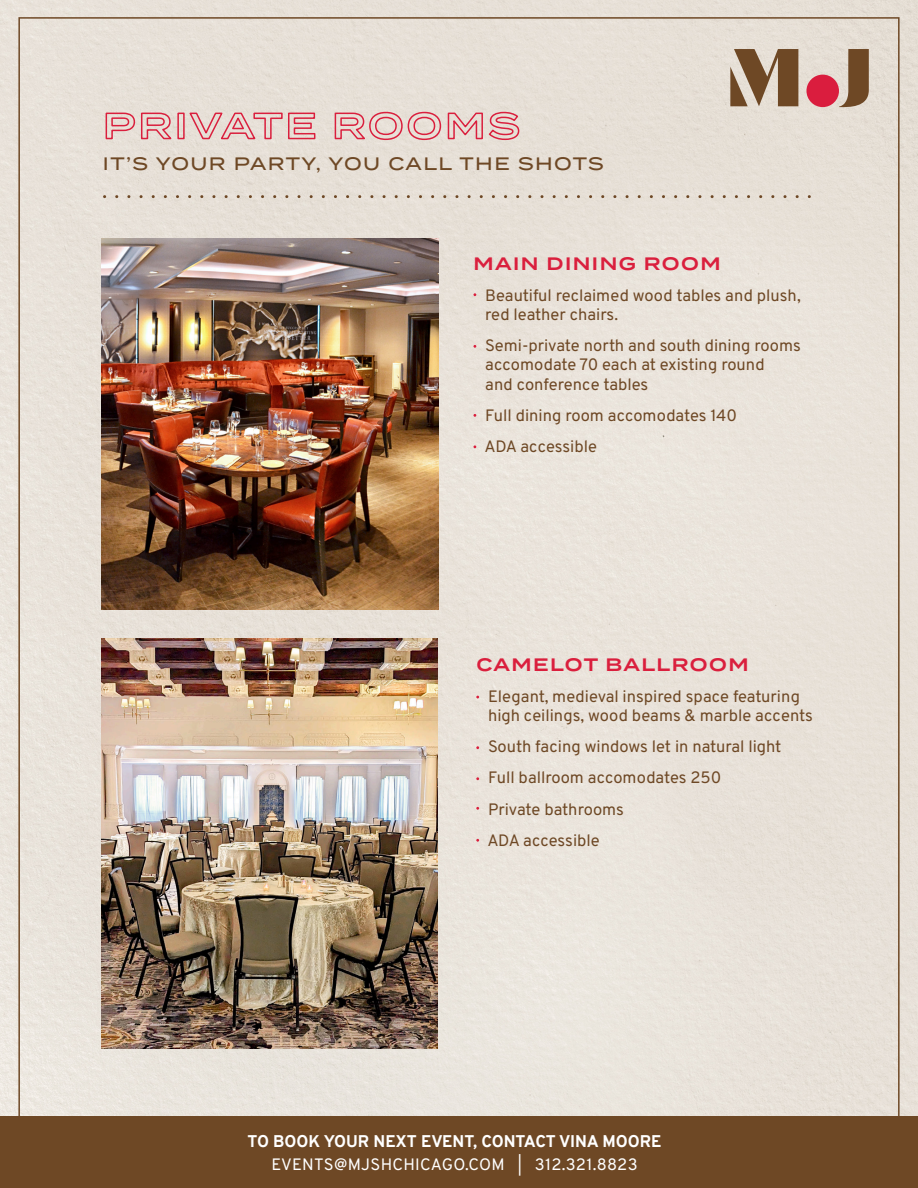
<style>
.page{position:relative;width:918px;height:1188px;background:#fff}
.page>*{position:absolute;margin:0;border:0;box-sizing:border-box;transform-origin:0 0}
.t1{font:500 18px "Termina";letter-spacing:.08em;color:#6e4825}
.t2{font:600 18px "Termina";letter-spacing:.08em;color:#da1f3d}
.t3{font:16.5px/19.2px "Overpass";color:#6e4825}
.t4{font:800 16.5px/22.8px "Overpass";color:#fff;text-align:center}
.s1{font-weight:400}
.s2{font-weight:400;font-size:15px}
</style>
<div class="page">
<div style="left:0;top:0;width:918px;height:1116px;background:#e9e2da"></div>
<img style="left:101px;top:239px;width:338px;height:371px">
<div style="left:0;top:1116px;width:918px;height:72px;background:#6e4825"></div>
<svg style="left:839px;top:49px;width:30px;height:59px;background:#977b61"></svg>
<div style="left:806px;top:75px;width:33px;height:32px;background:#da1d3e;border-radius:50%"></div>
<svg style="left:730px;top:49px;width:68px;height:57px;background:#987d63"></svg>
<svg style="left:105px;top:112px;width:68px;height:29px;background:#e3b2b2"></svg>
<div style="left:177px;top:113px;width:8px;height:26px;border:2px solid #da1f3d"></div>
<svg style="left:188px;top:111px;width:128px;height:30px;background:#e3b7b6"></svg>
<svg style="left:334px;top:111px;width:186px;height:30px;background:#e3b4b4"></svg>
<svg style="left:105px;top:195px;width:714px;height:3px;background:#d0c3b5"></svg>
<img style="left:101px;top:638px;width:337px;height:411px">
<p class="t1" style="left:103px;top:150px;width:502px">IT’S YOUR PARTY, YOU CALL THE SHOTS</p>
<p class="t2" style="left:474px;top:250px;width:248px">MAIN DINING ROOM</p>
<p class="t3" style="left:485px;top:285px;width:317px">Beautiful reclaimed wood tables and plush, red leather chairs.</p>
<p class="t3" style="left:485px;top:335px;width:317px">Semi-private north and south dining rooms accomodate 70 each at existing round<br>and conference tables</p>
<p class="t3" style="left:485px;top:399px;width:254px;line-height:31.2px">Full dining room accomodates 140<br>ADA accessible</p>
<p class="t2" style="left:476px;top:651px;width:274px">CAMELOT BALLROOM</p>
<p class="t3" style="left:488px;top:686px;width:326px">Elegant, medieval inspired space featuring high ceilings, wood beams &amp; marble accents</p>
<p class="t3" style="left:487px;top:730px;width:296px;line-height:31.2px">South facing windows let in natural light<br>Full ballroom accomodates 250<br>Private bathrooms<br>ADA accessible</p>
<p class="t4" style="left:248px;top:1130px;width:415px">TO BOOK YOUR NEXT EVENT, CONTACT VINA MOORE<br><span class="s1">EVENTS@MJSHCHICAGO.COM</span> <span class="s2">|</span> <span class="s1">312.321.8823</span></p>
</div>
